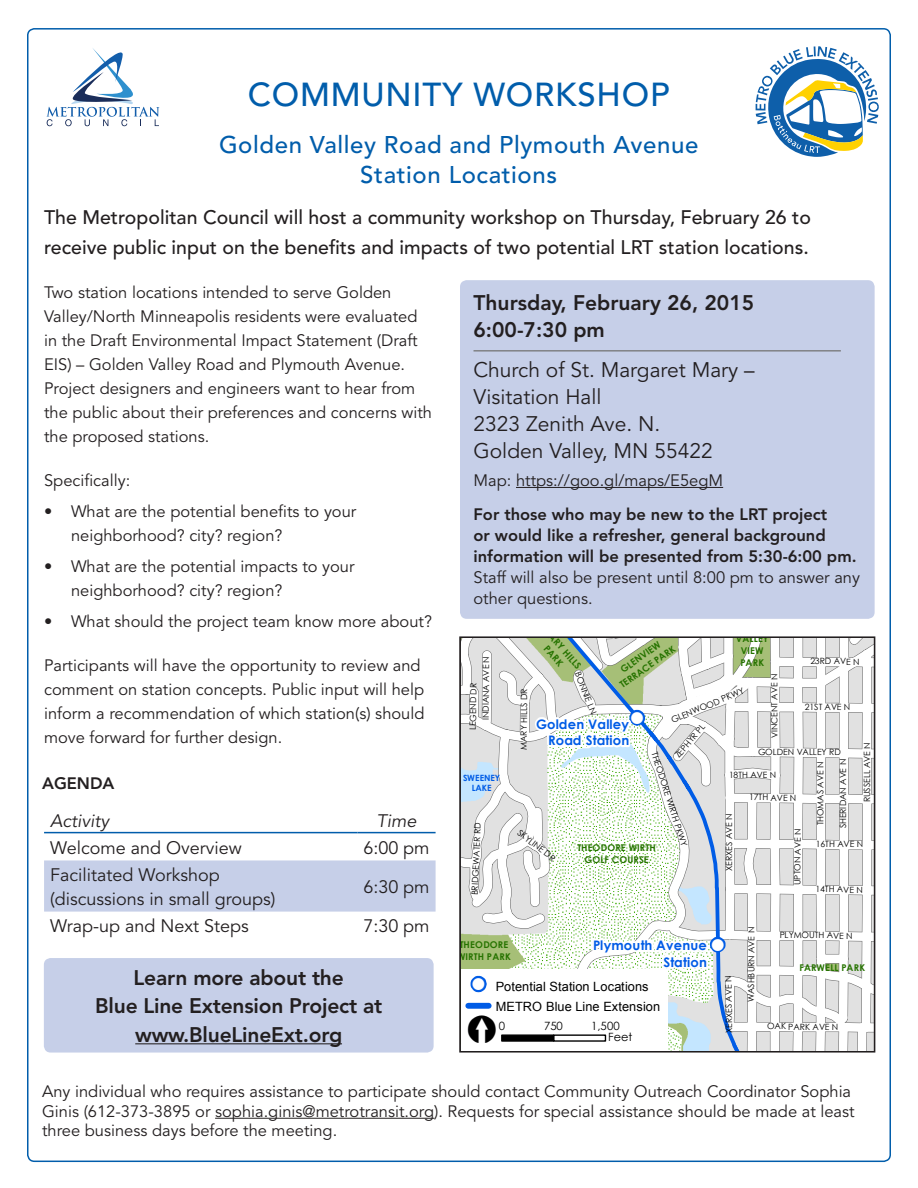
<style>
.page{position:relative;width:918px;height:1188px;background:#fff}
.page>*{position:absolute;margin:0;border:0;box-sizing:border-box;transform-origin:0 0}
.t1{font:34.5px "ESRI North";color:#000}
.Head_1{font:500 33px "Avenir LT Std";letter-spacing:.025em;color:#015dab}
.Head_1-2{font:500 24px/30px "Avenir LT Std";letter-spacing:.025em;color:#015dab;text-align:center}
.Locations_text{font:21px/27px "Avenir LT Std";color:#231f20}
.Text{font:800 21px/28.5px "Avenir LT Std";letter-spacing:-.01em;color:#231f20;text-align:center}
.Locations_head{font:800 21px/27px "Avenir LT Std";color:#231f20}
.Intro{font:500 19.5px/30px "Avenir LT Std";color:#231f20}
.Table_text{font:18px/24px "Avenir LT Std";color:#231f20}
.Table_text-2{font:italic 18px "Avenir LT Std";color:#231f20}
.t2{font:17.25px "ESRI Default Marker";color:#fff}
.Text-2{font:16.5px/24px "Avenir LT Std";color:#231f20}
.small_text{font:16.5px/19.8px "Avenir LT Std";color:#231f20}
.Locations_note{font:800 16.5px/21px "Avenir LT Std";color:#231f20}
.Locations_note-2{font:16.5px "Avenir LT Std";color:#231f20}
.Head_3__box_item{font:800 16.5px "Avenir LT Std";color:#231f20}
.t3{font:700 13.2px/16.6px "Century Gothic";letter-spacing:.01em;color:#005ce6;text-align:right}
.t4{font:12.75px/20.1px "Arial";letter-spacing:.01em;color:#000}
.t5{font:11.7px "ESRI Default Marker";color:#fff}
.t6{font:11.4px/11.1px "Century Gothic";letter-spacing:-.01em;color:#000}
.t7{font:700 9.3px/11.7px "Century Gothic";letter-spacing:.01em;color:#267300;text-align:center}
.t8{font:8.7px "Century Gothic";letter-spacing:-.01em;color:#000}
.t9{font:700 8.7px/10.6px "Century Gothic";color:#005ce6;text-align:center}
.s1{font-weight:400}
.s2{font-family:"ESRI Default Marker";font-size:17.25px;color:#fff}
</style>
<div class="page">
<svg style="left:46px;top:48px;width:113px;height:78px"></svg>
<svg style="left:756px;top:46px;width:123px;height:111px"></svg>
<div style="left:460px;top:280px;width:415px;height:339px;background:#c6cfe8;border-radius:7px"></div>
<hr style="left:474px;top:350px;width:367px;height:2px;background:#808285">
<hr style="left:516px;top:487px;width:207px;height:1px;background:#231f20">
<div style="left:44px;top:860px;width:392px;height:52px;background:#c6cfe8"></div>
<hr style="left:44px;top:832px;width:313px;height:1px;background:#015dab">
<hr style="left:357px;top:832px;width:79px;height:1px;background:#015dab">
<div style="left:44px;top:958px;width:390px;height:95px;background:#c6cfe8;border-radius:7px"></div>
<hr style="left:135px;top:1043px;width:207px;height:1px;background:#231f20">
<svg style="left:462px;top:639px;width:410px;height:411px"></svg>
<div style="left:468px;top:1003px;width:21px;height:6px;background:#005ce6"></div>
<div style="left:501px;top:1034px;width:53px;height:8px;background:#000;border:1px solid #000"></div>
<div style="left:553px;top:1034px;width:53px;height:8px;border:1px solid #000"></div>
<div style="left:459px;top:636px;width:416px;height:417px;border:2px solid #231f20"></div>
<hr style="left:215px;top:1118px;width:219px;height:1px;background:#231f20">
<h1 class="Head_1" style="left:248px;top:75px;width:424px">COMMUNITY WORKSHOP</h1>
<h1 class="Head_1-2" style="left:219px;top:130px;width:481px">Golden Valley Road and Plymouth Avenue<br>Station Locations</h1>
<p class="Intro" style="left:44px;top:203px;width:768px">The Metropolitan Council will host a community workshop on Thursday, February 26 to receive public input on the benefits and impacts of two potential LRT station locations.</p>
<p class="Text-2" style="left:44px;top:281px;width:390px">Two station locations intended to serve Golden Valley/North Minneapolis residents were evaluated in the Draft Environmental Impact Statement (Draft EIS) – Golden Valley Road and Plymouth Avenue.<br>Project designers and engineers want to hear from the public about their preferences and concerns with the proposed stations.</p>
<p class="Text-2" style="left:44px;top:469px;width:88px">Specifically:</p>
<p class="Text-2" style="left:71px;top:500px;width:287px;text-indent:-27px">• What are the potential benefits to your neighborhood? city? region?</p>
<p class="Text-2" style="left:71px;top:555px;width:285px;text-indent:-27px">• What are the potential impacts to your neighborhood? city? region?</p>
<p class="Text-2" style="left:44px;top:610px;width:389px">• What should the project team know more about?</p>
<p class="Text-2" style="left:44px;top:654px;width:382px">Participants will have the opportunity to review and comment on station concepts. Public input will help inform a recommendation of which station(s) should move forward for further design.</p>
<p class="Locations_head" style="left:474px;top:289px;width:282px">Thursday, February 26, 2015<br>6:00-7:30 pm</p>
<p class="Locations_text" style="left:474px;top:357px;width:283px">Church of St. Margaret Mary –<br>Visitation Hall<br>2323 Zenith Ave. N.<br>Golden Valley, MN 55422</p>
<p class="Locations_note-2" style="left:474px;top:471px;width:251px">Map: https://goo.gl/maps/E5egM</p>
<p class="Locations_note" style="left:474px;top:504px;width:388px">For those who may be new to the LRT project<br>or would like a refresher, general background information will be presented from 5:30-6:00 pm.<br><span class="s1">Staff will also be present until 8:00 pm to answer any other questions.</span></p>
<p class="t7" style="left:549px;top:624px;width:54px;rotate:48deg">MARY HILLS<br>PARK</p>
<p class="t7" style="left:736px;top:633px;width:34px">VALLEY<br>VIEW<br>PARK</p>
<p class="t7" style="left:610px;top:671px;width:67px;rotate:-36deg">GLENVIEW<br>TERRACE PARK</p>
<p class="t8" style="left:480px;top:720px;width:65px;rotate:-90deg">INDIANA AVE N</p>
<p class="t8" style="left:810px;top:655px;width:51px">23RD AVE N</p>
<p class="t8" style="left:583px;top:670px;width:46px;rotate:68deg">BONNIE LN</p>
<p class="t8" style="left:768px;top:738px;width:66px;rotate:-90deg">V NI CENT AVE N</p>
<p class="t8" style="left:467px;top:730px;width:49px;rotate:-89deg">LEGEND DR</p>
<p class="t8" style="left:669px;top:714px;width:80px;rotate:-22deg">GLENWOOD PKWY</p>
<p class="t8" style="left:518px;top:750px;width:62px;rotate:-90deg">MARY HILLS DR</p>
<p class="t8" style="left:805px;top:701px;width:47px">21ST AVE N</p>
<p class="t2" style="left:631px;top:708px;width:14px">!</p>
<p class="t5" style="left:633px;top:711px;width:10px">!</p>
<p class="t3" style="left:536px;top:715px;width:95px">Golden Valley<br>Road Station</p>
<p class="t8" style="left:672px;top:752px;width:43px;rotate:-50deg">ZEPHYR PL</p>
<p class="t8" style="left:861px;top:802px;width:61px;rotate:-90deg">RUSSELL AVE N</p>
<p class="t8" style="left:758px;top:745px;width:84px;rotate:1deg">GOLDEN VALLEY RD</p>
<p class="t8" style="left:660px;top:750px;width:100px;rotate:72deg">THEODORE WIRTH PKWY</p>
<p class="t8" style="left:837px;top:828px;width:71px;rotate:-90deg">SHERIDAN AVE N</p>
<p class="t8" style="left:814px;top:825px;width:65px;rotate:-90deg">THOMAS AVE N</p>
<p class="t8" style="left:729px;top:769px;width:49px;rotate:-1deg">18TH AVE N</p>
<p class="t9" style="left:463px;top:772px;width:39px">SWEENEY<br>LAKE</p>
<h3 class="Head_3__box_item" style="left:42px;top:773px;width:74px">AGENDA</h3>
<p class="t8" style="left:749px;top:791px;width:49px">17TH AVE N</p>
<p class="Table_text-2" style="left:50px;top:810px;width:60px">Activity</p>
<p class="Table_text-2" style="left:377px;top:810px;width:41px">Time</p>
<p class="Table_text" style="left:50px;top:836px;width:193px">Welcome and Overview</p>
<p class="Table_text" style="left:363px;top:836px;width:68px">6:00 pm</p>
<p class="Table_text" style="left:50px;top:863px;width:227px">Facilitated Workshop (discussions in small groups)</p>
<p class="t8" style="left:723px;top:871px;width:59px;rotate:-90deg">XERXES AVE N</p>
<p class="t8" style="left:468px;top:895px;width:74px;rotate:-87deg">BRIDGEWATER RD</p>
<p class="t8" style="left:522px;top:827px;width:47px;rotate:38deg">SKYLINE DR</p>
<p class="t8" style="left:791px;top:885px;width:58px;rotate:-90deg">UPTON AVE N</p>
<p class="t8" style="left:816px;top:838px;width:49px">16TH AVE N</p>
<p class="t8" style="left:816px;top:883px;width:49px;rotate:1deg">14TH AVE N</p>
<p class="t8" style="left:780px;top:929px;width:74px">PLYMOUTH AVE N</p>
<p class="t7" style="left:577px;top:842px;width:80px">THEODORE WIRTH<br>GOLF COURSE</p>
<p class="Table_text" style="left:363px;top:875px;width:68px">6:30 pm</p>
<p class="Table_text" style="left:50px;top:914px;width:200px">Wrap-up and Next Steps</p>
<p class="Table_text" style="left:363px;top:914px;width:68px">7:30 pm</p>
<p class="t8" style="left:745px;top:1002px;width:77px;rotate:-90deg">WASHBURN AVE N</p>
<p class="t2" style="left:712px;top:934px;width:14px">!</p>
<p class="t3" style="left:593px;top:936px;width:115px">Plymouth Avenue<br>Station</p>
<p class="t4" style="left:496px;top:976px;width:166px;text-indent:-23px"><span class="s2">!</span> Potential Station Locations<br>METRO Blue Line Extension</p>
<p class="t1" style="left:468px;top:1011px;width:29px">[</p>
<p class="t6" style="left:499px;top:1020px;width:8px">0</p>
<p class="t6" style="left:544px;top:1020px;width:20px">750</p>
<p class="t6" style="left:608px;top:1020px;width:26px;text-indent:-17px">1,500<br>Feet</p>
<p class="t5" style="left:714px;top:938px;width:10px">!</p>
<p class="t7" style="left:457px;top:938px;width:55px;text-align:left">THEODORE<br>WIRTH PARK</p>
<p class="t7" style="left:800px;top:961px;width:67px">FARWELL PARK</p>
<p class="Text" style="left:95px;top:963px;width:289px">Learn more about the<br>Blue Line Extension Project at www.BlueLineExt.org</p>
<p class="t8" style="left:723px;top:1033px;width:59px;rotate:-91deg">XERXES AVE N</p>
<p class="t8" style="left:767px;top:1020px;width:73px">OAK PARK AVE N</p>
<p class="small_text" style="left:42px;top:1082px;width:814px">Any individual who requires assistance to participate should contact Community Outreach Coordinator Sophia<br>Ginis (612-373-3895 or sophia.ginis@metrotransit.org). Requests for special assistance should be made at least three business days before the meeting.</p>
</div>
